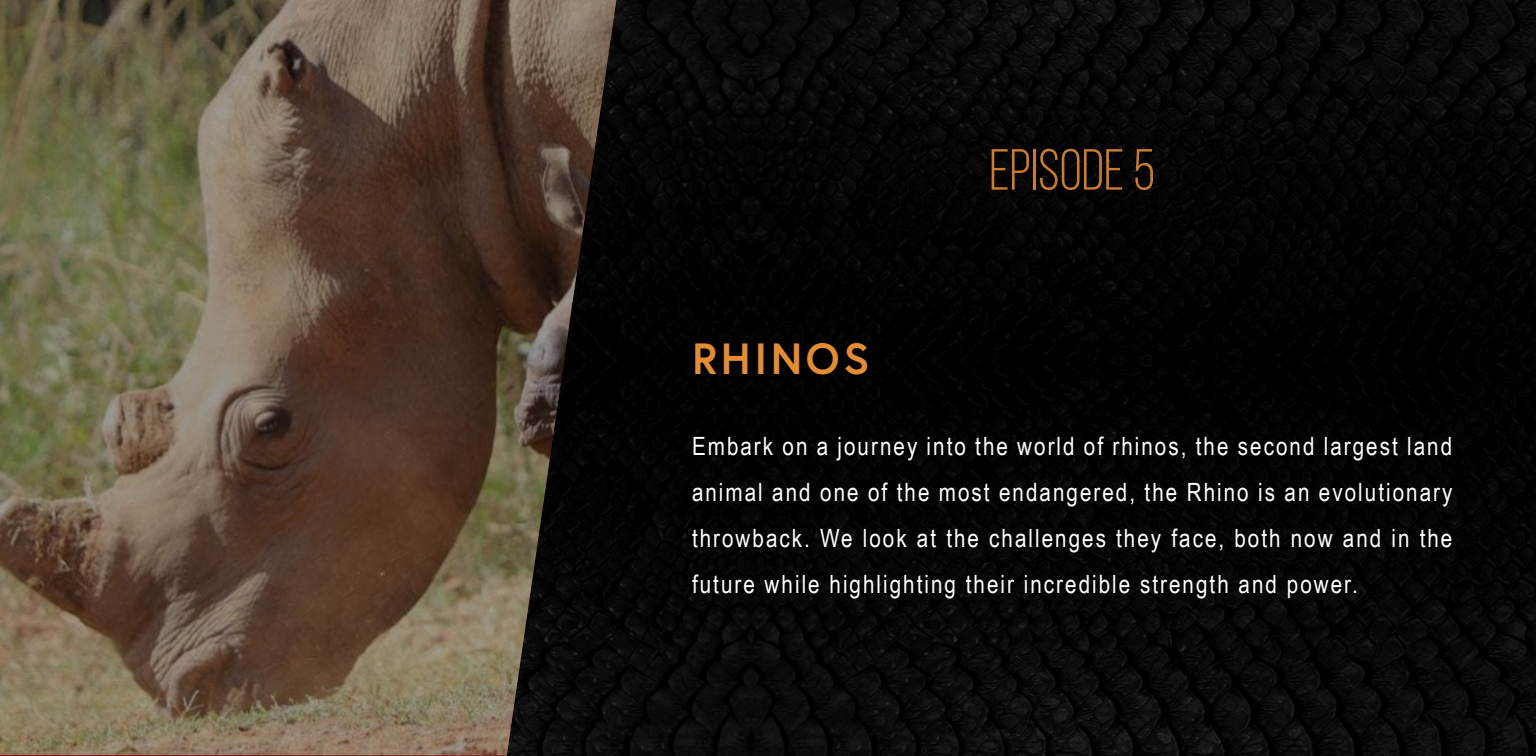
<style>
.page{position:relative;width:1536px;height:756px;background:#fff}
.page>*{position:absolute;margin:0;border:0;box-sizing:border-box;transform-origin:0 0}
.t1{font:58px "Bebas Neue";color:#f79939}
.t2{font:700 43.6px "Europa";letter-spacing:.08em;color:#f79939}
.t3{font:25.2px/46.2px "Arial Narrow";letter-spacing:.08em;color:#fff;text-align:justify}
</style>
<div class="page">
<img style="left:648px;top:0;width:888px;height:756px">
<svg style="left:0;top:0;width:648px;height:756px;background:#080506"></svg>
<img style="left:0;top:0;width:617px;height:755px">
<h2 class="t2" style="left:692px;top:329px;width:179px">RHINOS</h2>
<h1 class="t1" style="left:989px;top:139px;width:167px">EPISODE 5</h1>
<p class="t3" style="left:692px;top:422px;width:762px">Embark on a journey into the world of rhinos, the second largest land animal and one of the most endangered, the Rhino is an evolutionary throwback. We look at the challenges they face, both now and in the future while highlighting their incredible strength and power.</p>
</div>
